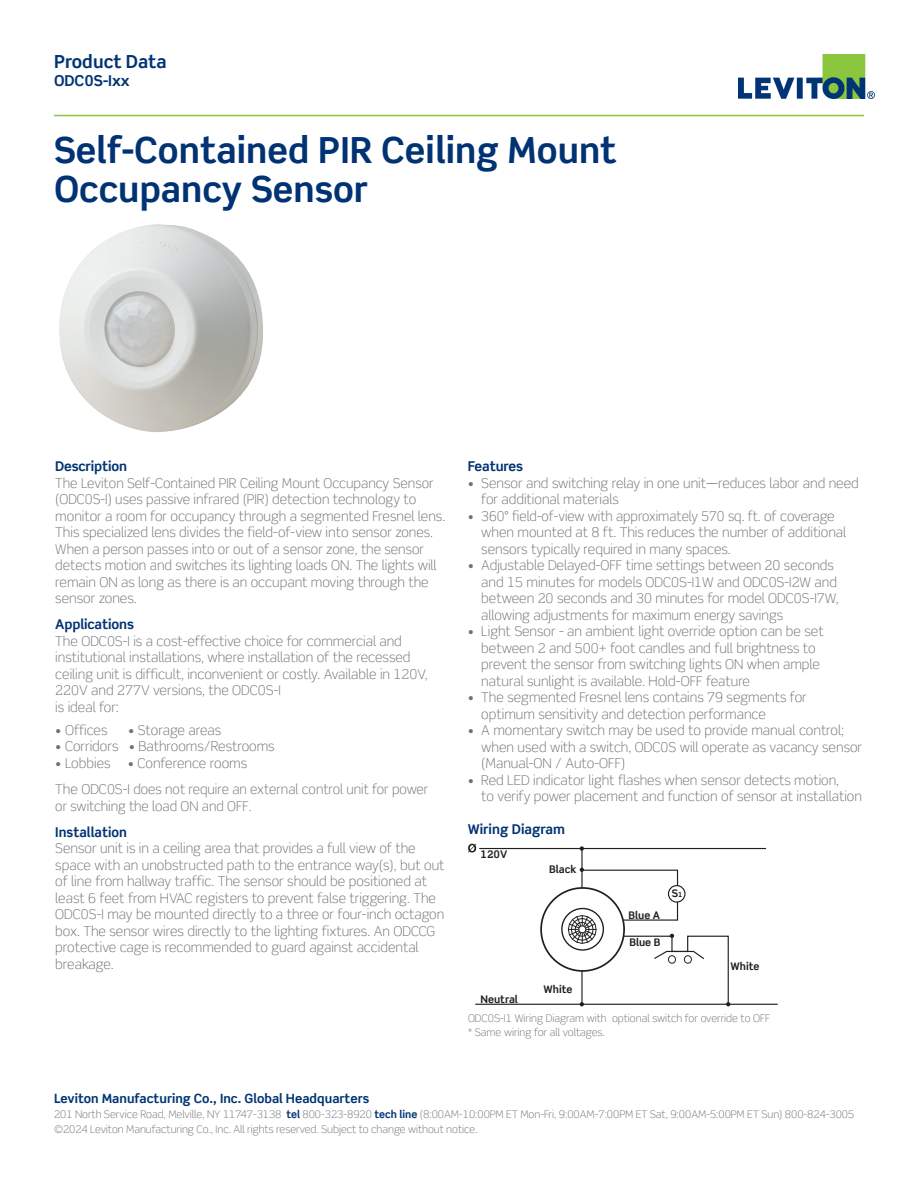
<style>
.page{position:relative;width:918px;height:1188px;background:#fff}
.page>*{position:absolute;margin:0;border:0;box-sizing:border-box;transform-origin:0 0}
.Main_Headline_BIG{font:700 36px/39px "Scene Std";color:#013374}
.t1{font:700 18px "Scene Std";color:#013374}
.Captions{font:700 15px "Scene Std";color:#013374}
.Body_Copy{font:300 13.5px/16.5px "Scene Std";color:#6f7275}
.Bullets{font:700 13.5px "Scene Std";letter-spacing:-.01em;color:#013374}
.Body_Copy-2{font:700 13.5px "Scene Std";color:#013374}
.t2{font:700 12.75px "Scene Std";color:#013374}
.Captions-2{font:300 10.5px "Scene Std";color:#6f7275}
.t3{font:700 10.5px "Scene Std";color:#231f20}
.s1{font-size:7.05px}
.s2{font-weight:700;color:#013374}
</style>
<div class="page">
<img style="left:738px;top:54px;width:136px;height:44px">
<hr style="left:54px;top:115px;width:810px;height:1px;background:#8bc63e">
<hr style="left:581px;top:849px;width:2px;height:155px;background:#231f20">
<hr style="left:479px;top:848px;width:287px;height:1px;background:#231f20">
<svg style="left:580px;top:846px;width:4px;height:5px"></svg>
<hr style="left:728px;top:1004px;width:50px;height:1px;background:#231f20">
<svg style="left:468px;top:844px;width:8px;height:9px"></svg>
<svg style="left:475px;top:868px;width:255px;height:138px"></svg>
<img style="left:59px;top:224px;width:204px;height:208px">
<p class="t1" style="left:54px;top:50px;width:114px">Product Data</p>
<p class="Captions" style="left:54px;top:71px;width:77px">ODC0S-Ixx</p>
<p class="Main_Headline_BIG" style="left:54px;top:130px;width:564px">Self-Contained PIR Ceiling Mount<br>Occupancy Sensor</p>
<p class="Bullets" style="left:55px;top:458px;width:73px">Description</p>
<p class="Body_Copy" style="left:55px;top:475px;width:392px">The Leviton Self-Contained PIR Ceiling Mount Occupancy Sensor (ODC0S-I) uses passive infrared (PIR) detection technology to monitor a room for occupancy through a segmented Fresnel lens.<br>This specialized lens divides the field-of-view into sensor zones.<br>When a person passes into or out of a sensor zone, the sensor detects motion and switches its lighting loads ON. The lights will remain ON as long as there is an occupant moving through the sensor zones.</p>
<p class="Bullets" style="left:55px;top:616px;width:80px">Applications</p>
<p class="Body_Copy" style="left:55px;top:633px;width:374px">The ODC0S-I is a cost-effective choice for commercial and institutional installations, where installation of the recessed ceiling unit is difficult, inconvenient or costly. Available in 120V, 220V and 277V versions, the ODC0S-I<br>is ideal for:</p>
<p class="Body_Copy" style="left:55px;top:722px;width:54px">• Offices</p>
<p class="Body_Copy" style="left:128px;top:722px;width:95px">• Storage areas</p>
<p class="Body_Copy" style="left:55px;top:738px;width:221px">• Corridors • Bathrooms/Restrooms</p>
<p class="Body_Copy" style="left:55px;top:755px;width:57px">• Lobbies</p>
<p class="Body_Copy" style="left:128px;top:755px;width:121px">• Conference rooms</p>
<p class="Body_Copy" style="left:55px;top:781px;width:374px">The ODC0S-I does not require an external control unit for power or switching the load ON and OFF.</p>
<p class="Body_Copy-2" style="left:55px;top:824px;width:73px">Installation</p>
<p class="Body_Copy" style="left:55px;top:840px;width:391px">Sensor unit is in a ceiling area that provides a full view of the space with an unobstructed path to the entrance way(s), but out of line from hallway traffic. The sensor should be positioned at least 6 feet from HVAC registers to prevent false triggering. The ODC0S-I may be mounted directly to a three or four-inch octagon box. The sensor wires directly to the lighting fixtures. An ODCCG protective cage is recommended to guard against accidental breakage.</p>
<p class="Body_Copy-2" style="left:468px;top:458px;width:57px">Features</p>
<p class="Body_Copy" style="left:481px;top:475px;width:379px;text-indent:-14px">• Sensor and switching relay in one unit—reduces labor and need for additional materials</p>
<p class="Body_Copy" style="left:481px;top:508px;width:366px;text-indent:-14px">• 360° field-of-view with approximately 570 sq. ft. of coverage when mounted at 8 ft. This reduces the number of additional sensors typically required in many spaces.</p>
<p class="Body_Copy" style="left:481px;top:557px;width:359px;text-indent:-14px">• Adjustable Delayed-OFF time settings between 20 seconds and 15 minutes for models ODC0S-I1W and ODC0S-I2W and between 20 seconds and 30 minutes for model ODC0S-I7W, allowing adjustments for maximum energy savings</p>
<p class="Body_Copy" style="left:481px;top:623px;width:344px;text-indent:-14px">• Light Sensor - an ambient light override option can be set between 2 and 500+ foot candles and full brightness to prevent the sensor from switching lights ON when ample natural sunlight is available. Hold-OFF feature</p>
<p class="Body_Copy" style="left:481px;top:689px;width:327px;text-indent:-14px">• The segmented Fresnel lens contains 79 segments for optimum sensitivity and detection performance</p>
<p class="Body_Copy" style="left:481px;top:722px;width:382px;text-indent:-14px">• A momentary switch may be used to provide manual control; when used with a switch, ODC0S will operate as vacancy sensor (Manual-ON / Auto-OFF)</p>
<p class="Body_Copy" style="left:481px;top:772px;width:382px;text-indent:-14px">• Red LED indicator light flashes when sensor detects motion,<br>to verify power placement and function of sensor at installation</p>
<p class="Bullets" style="left:468px;top:821px;width:99px">Wiring Diagram</p>
<p class="t3" style="left:480px;top:848px;width:29px">120V</p>
<p class="t3" style="left:549px;top:863px;width:29px">Black</p>
<p class="t3" style="left:629px;top:909px;width:33px">Blue A</p>
<p class="t3" style="left:629px;top:936px;width:33px">Blue B</p>
<p class="t3" style="left:731px;top:959px;width:31px">White</p>
<p class="t3" style="left:544px;top:983px;width:31px">White</p>
<p class="t3" style="left:480px;top:993px;width:39px">Neutral</p>
<p class="t3" style="left:672px;top:887px;width:12px">S<span class="s1">1</span></p>
<p class="Captions-2" style="left:468px;top:1012px;width:304px">ODC0S-I1 Wiring Diagram with optional switch for override to OFF</p>
<p class="Captions-2" style="left:468px;top:1026px;width:138px">* Same wiring for all voltages.</p>
<p class="t2" style="left:54px;top:1091px;width:317px">Leviton Manufacturing Co., Inc. Global Headquarters</p>
<p class="Captions-2" style="left:54px;top:1108px;width:802px">201 North Service Road, Melville, NY 11747-3138 <span class="s2">tel</span> 800-323-8920 <span class="s2">tech line</span> (8:00AM-10:00PM ET Mon-Fri, 9:00AM-7:00PM ET Sat, 9:00AM-5:00PM ET Sun) 800-824-3005</p>
<p class="Captions-2" style="left:54px;top:1123px;width:425px">©2024 Leviton Manufacturing Co., Inc. All rights reserved. Subject to change without notice.</p>
</div>
